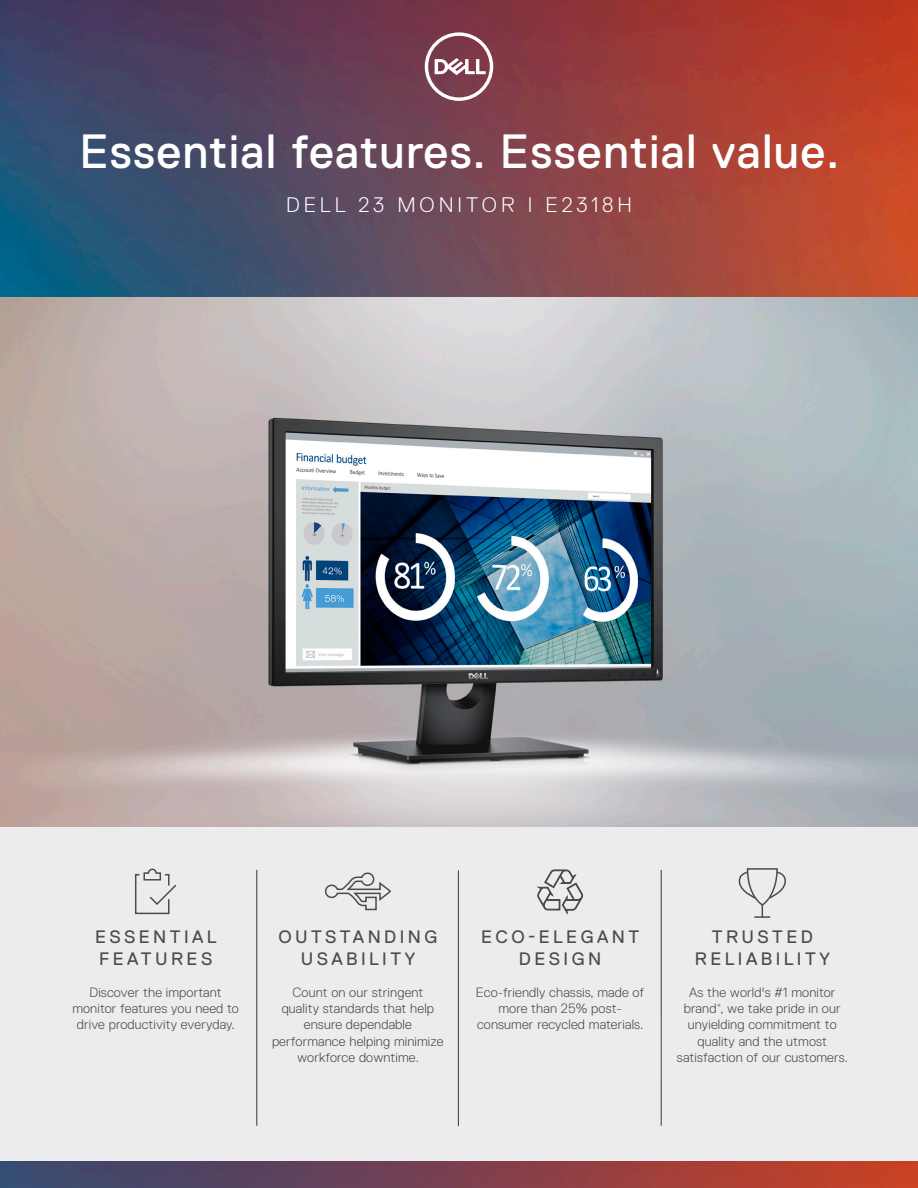
<style>
.page{position:relative;width:918px;height:1188px;background:#fff}
.page>*{position:absolute;margin:0;border:0;box-sizing:border-box;transform-origin:0 0}
.t1{font:48px "Dell Replica";letter-spacing:.025em;color:#fff}
.t2{font:300 21px "Dell Replica";letter-spacing:.19em;color:#fff}
.t3{font:18px/21.6px "Dell Replica";letter-spacing:.19em;color:#4b4c4d;text-align:center}
.t4{font:300 13.5px/16.2px "Dell Replica";letter-spacing:.01em;color:#4b4c4d;text-align:center}
</style>
<div class="page">
<img style="left:0;top:0;width:918px;height:297px">
<div style="left:0;top:827px;width:918px;height:334px;background:#ececee"></div>
<img style="left:0;top:1161px;width:918px;height:27px">
<svg style="left:425px;top:32px;width:68px;height:69px"></svg>
<img style="left:231px;top:390px;width:471px;height:437px">
<hr style="left:660px;top:1012px;width:2px;height:72px;background:#fff">
<hr style="left:256px;top:870px;width:1px;height:256px;background:#4b4c4d">
<hr style="left:458px;top:870px;width:1px;height:256px;background:#4b4c4d">
<hr style="left:661px;top:870px;width:1px;height:256px;background:#4b4c4d">
<svg style="left:738px;top:868px;width:48px;height:50px"></svg>
<svg style="left:324px;top:872px;width:67px;height:39px"></svg>
<svg style="left:536px;top:870px;width:47px;height:45px"></svg>
<svg style="left:135px;top:868px;width:42px;height:47px"></svg>
<h1 class="t1" style="left:79px;top:125px;width:762px">Essential features. Essential value.</h1>
<h2 class="t2" style="left:286px;top:193px;width:347px">DELL 23 MONITOR I E2318H</h2>
<h3 class="t3" style="left:95px;top:926px;width:123px;text-align:left">ESSENTIAL<br>FEATURES</h3>
<h3 class="t3" style="left:481px;top:926px;width:160px">ECO-ELEGANT<br>DESIGN</h3>
<h3 class="t3" style="left:695px;top:926px;width:137px">TRUSTED<br>RELIABILITY</h3>
<h3 class="t3" style="left:278px;top:926px;width:160px">OUTSTANDING<br>USABILITY</h3>
<p class="t4" style="left:72px;top:984px;width:168px">Discover the important monitor features you need to drive productivity everyday.</p>
<p class="t4" style="left:272px;top:984px;width:173px">Count on our stringent quality standards that help ensure dependable performance helping minimize workforce downtime.</p>
<p class="t4" style="left:476px;top:984px;width:170px">Eco-friendly chassis, made of more than 25% post&shy;consumer recycled materials.</p>
<p class="t4" style="left:677px;top:984px;width:173px">As the world's #1 monitor brand<sup>*</sup>, we take pride in our unyielding commitment to quality and the utmost satisfaction of our customers.</p>
</div>
